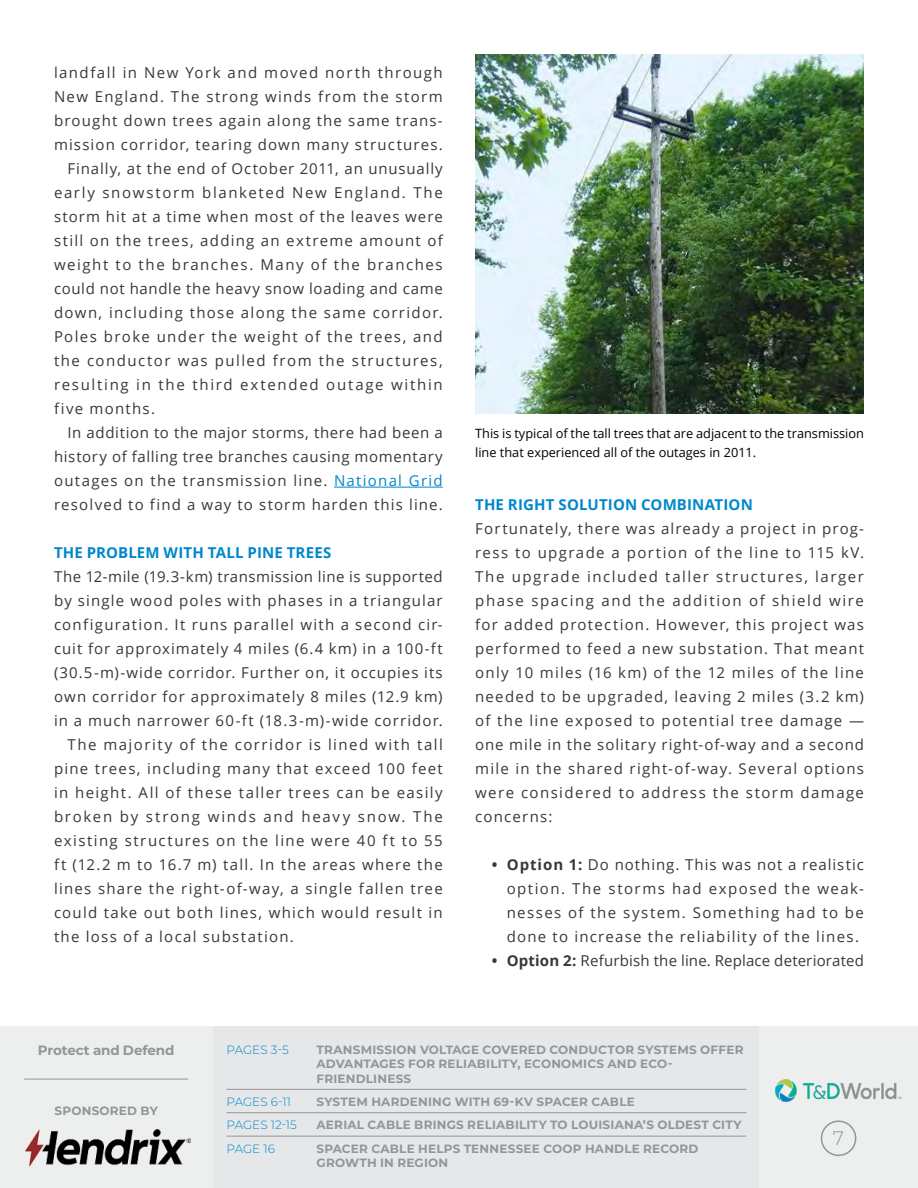
<style>
.page{position:relative;width:918px;height:1188px;background:#fff}
.page>*{position:absolute;margin:0;border:0;box-sizing:border-box;transform-origin:0 0}
.t1{font:300 19.5px "Montserrat";color:#939598}
.t2{font:15px/24px "Open Sans";letter-spacing:.085em;color:#383838;text-align:justify}
.t3{font:15px "Open Sans";letter-spacing:.045em;color:#383838}
.t4{font:15px "Open Sans";letter-spacing:.065em;color:#383838}
.t5{font:15px "Open Sans";letter-spacing:.115em;color:#383838}
.t6{font:700 15px "Open Sans";letter-spacing:.01em;color:#0087cc}
.t7{font:15px "Open Sans";letter-spacing:.03em;color:#383838}
.t8{font:15px "Open Sans";letter-spacing:.01em;color:#383838}
.t9{font:15px "Open Sans";letter-spacing:.055em;color:#383838}
.t10{font:15px "Open Sans";letter-spacing:.11em;color:#383838}
.t11{font:15px "Open Sans";letter-spacing:.105em;color:#383838}
.t12{font:700 13.5px "Montserrat";letter-spacing:-.015em;color:#939598}
.t13{font:12.75px/19.5px "Open Sans";color:#000}
.t14{font:700 12px/14.4px "Montserrat";letter-spacing:.02em;color:#939598}
.t15{font:300 12px "Montserrat";color:#0087cc}
.s1{color:#0087cc}
.s2{font-weight:700}
</style>
<div class="page">
<div style="left:0;top:1026px;width:918px;height:162px;background:#e6e7e8"></div>
<div style="left:759px;top:1026px;width:159px;height:162px;background:#edeeee"></div>
<div style="left:0;top:1026px;width:212px;height:162px;background:#edeeee"></div>
<hr style="left:227px;top:1089px;width:519px;height:1px;background:#939598">
<hr style="left:227px;top:1112px;width:519px;height:1px;background:#939598">
<hr style="left:227px;top:1136px;width:519px;height:1px;background:#939598">
<hr style="left:25px;top:1079px;width:163px;height:1px;background:#939598">
<div style="left:821px;top:1120px;width:35px;height:36px;border:2px solid #939598;border-radius:50%"></div>
<hr style="left:334px;top:487px;width:109px;height:1px;background:#0087cc">
<img style="left:475px;top:54px;width:389px;height:360px">
<img style="left:775px;top:1080px;width:127px;height:21px">
<img style="left:26px;top:1129px;width:164px;height:37px">
<p class="t2" style="left:54px;top:60px;width:390px">landfall in New York and moved north through</p>
<p class="t2" style="left:54px;top:84px;width:390px">New England. The strong winds from the storm</p>
<p class="t2" style="left:54px;top:108px;width:390px">brought down trees again along the same trans-</p>
<p class="t2" style="left:54px;top:132px;width:390px">mission corridor, tearing down many structures.</p>
<p class="t9" style="left:68px;top:158px;width:377px">Finally, at the end of October 2011, an unusually</p>
<p class="t10" style="left:54px;top:182px;width:390px">early snowstorm blanketed New England. The</p>
<p class="t2" style="left:54px;top:204px;width:390px">storm hit at a time when most of the leaves were</p>
<p class="t2" style="left:54px;top:228px;width:390px">still on the trees, adding an extreme amount of</p>
<p class="t11" style="left:54px;top:254px;width:390px">weight to the branches. Many of the branches</p>
<p class="t3" style="left:54px;top:278px;width:390px">could not handle the heavy snow loading and came</p>
<p class="t2" style="left:54px;top:300px;width:390px">down, including those along the same corridor.</p>
<p class="t2" style="left:54px;top:324px;width:390px">Poles broke under the weight of the trees, and</p>
<p class="t2" style="left:54px;top:348px;width:390px">the conductor was pulled from the structures,</p>
<p class="t5" style="left:54px;top:374px;width:390px">resulting in the third extended outage within</p>
<p class="t2" style="left:54px;top:396px;width:103px">five months.</p>
<p class="t3" style="left:68px;top:422px;width:377px">In addition to the major storms, there had been a</p>
<p class="t3" style="left:54px;top:446px;width:390px">history of falling tree branches causing momentary</p>
<p class="t2" style="left:54px;top:468px;width:390px">outages on the transmission line. <span class="s1">National Grid</span></p>
<p class="t2" style="left:54px;top:492px;width:390px">resolved to find a way to storm harden this line.</p>
<p class="t6" style="left:54px;top:542px;width:279px">THE PROBLEM WITH TALL PINE TREES</p>
<p class="t7" style="left:54px;top:566px;width:390px">The 12-mile (19.3-km) transmission line is supported</p>
<p class="t2" style="left:54px;top:588px;width:390px">by single wood poles with phases in a triangular</p>
<p class="t2" style="left:54px;top:612px;width:390px">configuration. It runs parallel with a second cir-</p>
<p class="t4" style="left:54px;top:638px;width:390px">cuit for approximately 4 miles (6.4 km) in a 100-ft</p>
<p class="t4" style="left:54px;top:662px;width:390px">(30.5-m)-wide corridor. Further on, it occupies its</p>
<p class="t2" style="left:54px;top:684px;width:390px">own corridor for approximately 8 miles (12.9 km)</p>
<p class="t2" style="left:54px;top:708px;width:390px">in a much narrower 60-ft (18.3-m)-wide corridor.</p>
<p class="t2" style="left:68px;top:732px;width:377px">The majority of the corridor is lined with tall</p>
<p class="t2" style="left:54px;top:756px;width:390px">pine trees, including many that exceed 100 feet</p>
<p class="t2" style="left:54px;top:780px;width:390px">in height. All of these taller trees can be easily</p>
<p class="t5" style="left:54px;top:806px;width:390px">broken by strong winds and heavy snow. The</p>
<p class="t2" style="left:54px;top:828px;width:390px">existing structures on the line were 40 ft to 55</p>
<p class="t2" style="left:54px;top:852px;width:390px">ft (12.2 m to 16.7 m) tall. In the areas where the</p>
<p class="t2" style="left:54px;top:876px;width:390px">lines share the right-of-way, a single fallen tree</p>
<p class="t2" style="left:54px;top:900px;width:390px">could take out both lines, which would result in</p>
<p class="t2" style="left:54px;top:924px;width:241px">the loss of a local substation.</p>
<p class="t13" style="left:475px;top:423px;width:390px">This is typical of the tall trees that are adjacent to the transmission line that experienced all of the outages in 2011.</p>
<p class="t6" style="left:475px;top:494px;width:279px">THE RIGHT SOLUTION COMBINATION</p>
<p class="t2" style="left:475px;top:516px;width:390px">Fortunately, there was already a project in prog&shy;ress to upgrade a portion of the line to 115 kV.<br>The upgrade included taller structures, larger phase spacing and the addition of shield wire for added protection. However, this project was performed to feed a new substation. That meant only 10 miles (16 km) of the 12 miles of the line needed to be upgraded, leaving 2 miles (3.2 km) of the line exposed to potential tree damage — one mile in the solitary right-of-way and a second mile in the shared right-of-way. Several options were considered to address the storm damage concerns:</p>
<p class="t2" style="left:507px;top:852px;width:359px;text-indent:-15px"><span class="s2">• Option 1:</span> Do nothing. This was not a realistic option. The storms had exposed the weak&shy;nesses of the system. Something had to be done to increase the reliability of the lines.</p>
<p class="t8" style="left:492px;top:950px;width:374px"><span class="s2">• Option 2:</span> Refurbish the line. Replace deteriorated</p>
<p class="t12" style="left:38px;top:1041px;width:138px">Protect and Defend</p>
<p class="t14" style="left:55px;top:1102px;width:105px">SPONSORED BY</p>
<p class="t15" style="left:227px;top:1041px;width:64px">PAGES 3-5</p>
<p class="t14" style="left:317px;top:1042px;width:428px">TRANSMISSION VOLTAGE COVERED CONDUCTOR SYSTEMS OFFER<br>ADVANTAGES FOR RELIABILITY, ECONOMICS AND ECO-<br>FRIENDLINESS</p>
<p class="t15" style="left:227px;top:1094px;width:66px">PAGES 6-11</p>
<p class="t14" style="left:317px;top:1094px;width:320px">SYSTEM HARDENING WITH 69-KV SPACER CABLE</p>
<p class="t15" style="left:227px;top:1117px;width:72px">PAGES 12-15</p>
<p class="t14" style="left:317px;top:1117px;width:426px">AERIAL CABLE BRINGS RELIABILITY TO LOUISIANA’S OLDEST CITY</p>
<p class="t15" style="left:227px;top:1140px;width:50px">PAGE 16</p>
<p class="t14" style="left:317px;top:1141px;width:383px">SPACER CABLE HELPS TENNESSEE COOP HANDLE RECORD<br>GROWTH IN REGION</p>
<h1 class="t1" style="left:833px;top:1124px;width:13px">7</h1>
</div>
